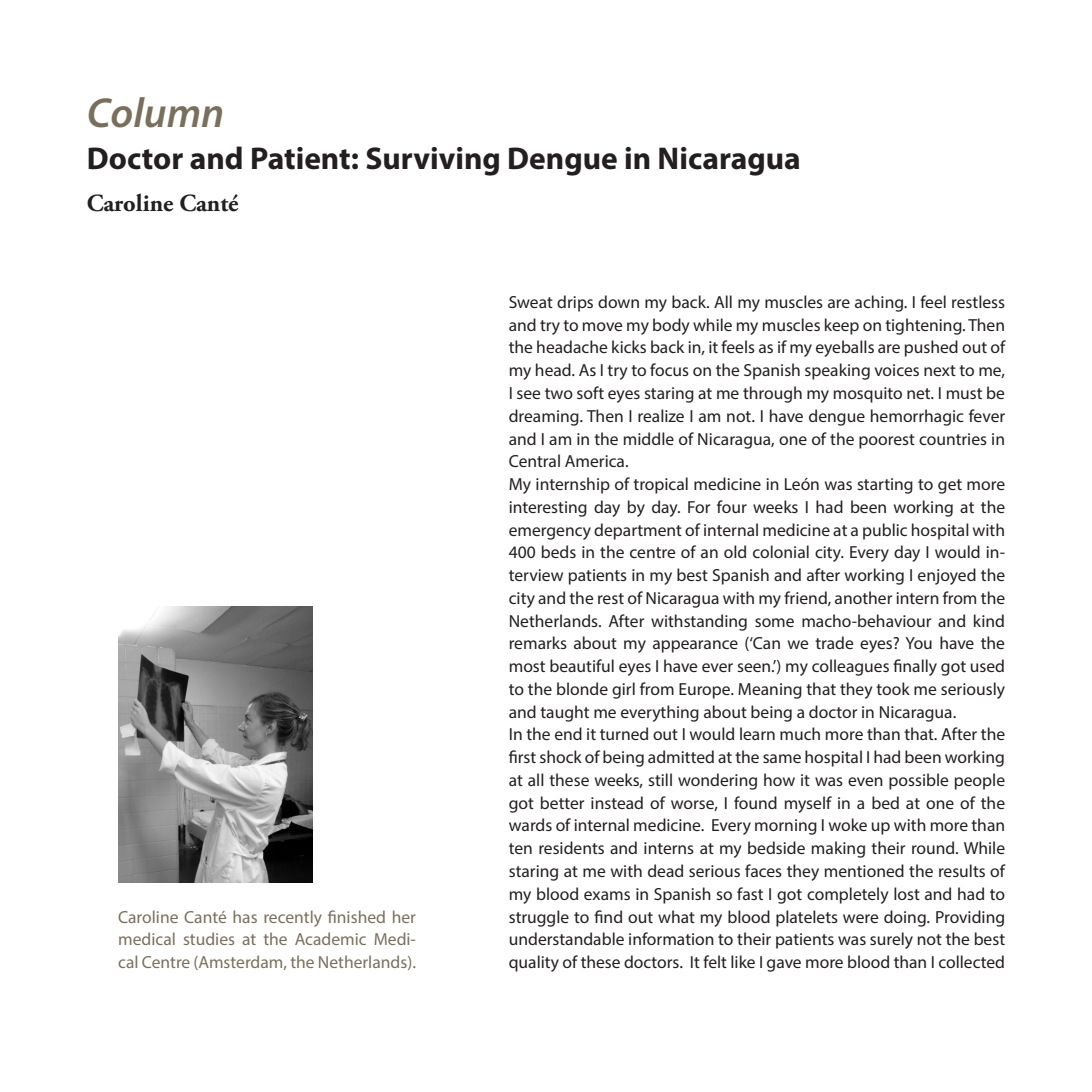
<style>
.page{position:relative;width:1092px;height:1092px;background:#fff}
.page>*{position:absolute;margin:0;border:0;box-sizing:border-box;transform-origin:0 0}
.Header_1_orange{font:italic 600 42px "Myriad Pro";color:#79705c}
.Subtitle{font:700 31.5px "Myriad Pro";color:#231f20}
.Auther{font:700 24.5px "Adobe Garamond Pro";color:#231f20}
.t1{font:17.5px/22.8px "Myriad Pro";color:#231f20;text-align:justify}
.t2{font:17.5px/22.8px "Myriad Pro";color:#79705c;text-align:justify}
</style>
<div class="page">
<img style="left:118px;top:607px;width:195px;height:275px">
<p class="Header_1_orange" style="left:87px;top:86px;width:139px">Column</p>
<p class="Subtitle" style="left:87px;top:138px;width:715px">Doctor and Patient: Surviving Dengue in Nicaragua</p>
<p class="Auther" style="left:87px;top:189px;width:153px">Caroline Canté</p>
<p class="t2" style="left:118px;top:904px;width:299px">Caroline Canté has recently finished her medical studies at the Academic Medi&shy;cal Centre (Amsterdam, the Netherlands).</p>
<p class="t1" style="left:508px;top:290px;width:498px">Sweat drips down my back. All my muscles are aching. I feel restless and try to move my body while my muscles keep on tightening. Then the headache kicks back in, it feels as if my eyeballs are pushed out of my head. As I try to focus on the Spanish speaking voices next to me, I see two soft eyes staring at me through my mosquito net. I must be dreaming. Then I realize I am not. I have dengue hemorrhagic fever and I am in the middle of Nicaragua, one of the poorest countries in Central America.</p>
<p class="t1" style="left:508px;top:472px;width:498px">My internship of tropical medicine in León was starting to get more interesting day by day. For four weeks I had been working at the emergency department of internal medicine at a public hospital with 400 beds in the centre of an old colonial city. Every day I would in&shy;terview patients in my best Spanish and after working I enjoyed the city and the rest of Nicaragua with my friend, another intern from the Netherlands. After withstanding some macho-behaviour and kind remarks about my appearance (‘Can we trade eyes? You have the most beautiful eyes I have ever seen.’) my colleagues finally got used to the blonde girl from Europe. Meaning that they took me seriously and taught me everything about being a doctor in Nicaragua.</p>
<p class="t1" style="left:508px;top:722px;width:498px">In the end it turned out I would learn much more than that. After the first shock of being admitted at the same hospital I had been working at all these weeks, still wondering how it was even possible people got better instead of worse, I found myself in a bed at one of the wards of internal medicine. Every morning I woke up with more than ten residents and interns at my bedside making their round. While staring at me with dead serious faces they mentioned the results of my blood exams in Spanish so fast I got completely lost and had to struggle to find out what my blood platelets were doing. Providing understandable information to their patients was surely not the best quality of these doctors. It felt like I gave more blood than I collected</p>
</div>
